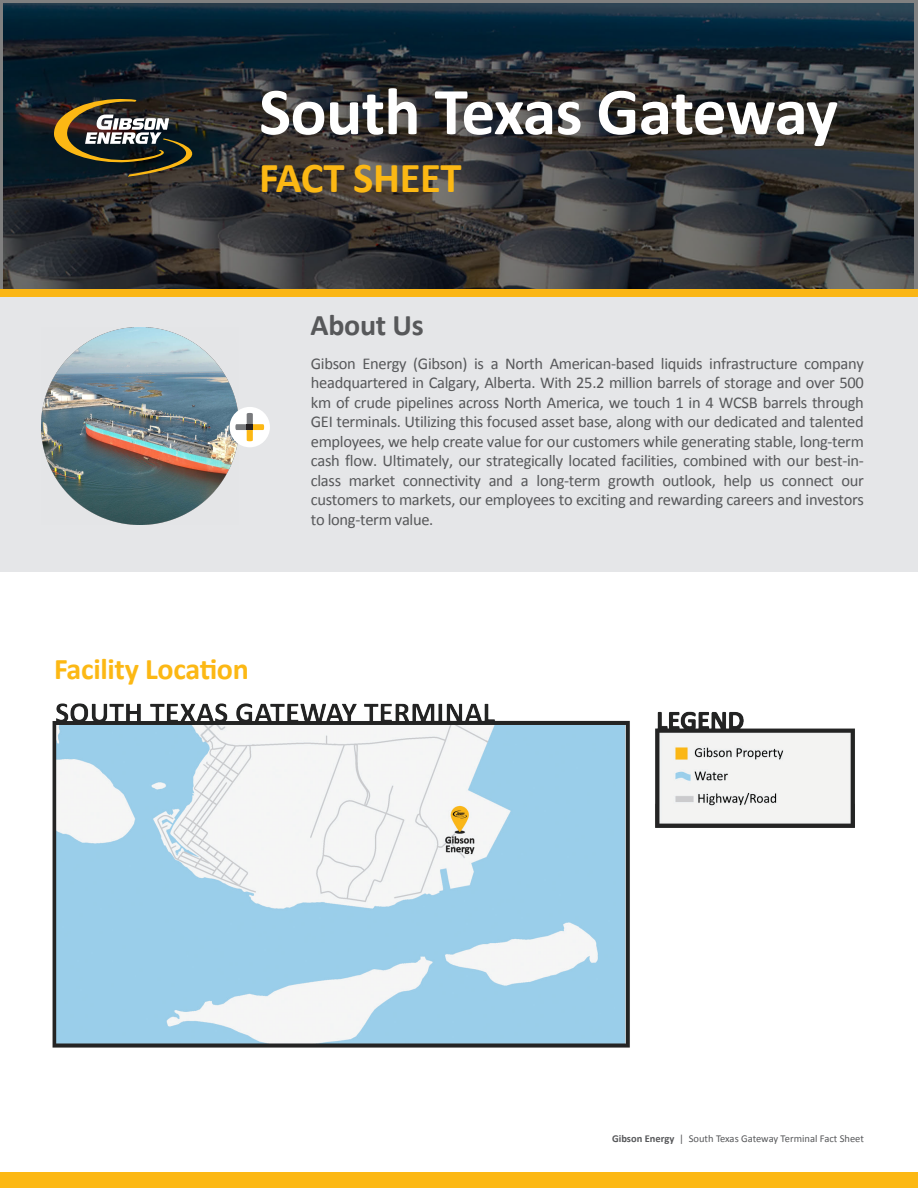
<style>
.page{position:relative;width:918px;height:1188px;background:#fff}
.page>*{position:absolute;margin:0;border:0;box-sizing:border-box;transform-origin:0 0}
.t1{font:700 67.5px "Calibri";letter-spacing:-.015em;color:#fff}
.t2{font:700 42.75px "Calibri";letter-spacing:-.01em;color:#fcb814}
.t3{font:700 30px "Calibri";letter-spacing:-.01em;color:#fcb814}
.t4{font:700 30px "Calibri";letter-spacing:-.01em;color:#57585a}
.t5{font:16.5px/19.5px "Calibri";letter-spacing:-.02em;color:#57585a;text-align:justify}
.t6{font:10.5px "Calibri";color:#57585a}
.s1{font-weight:700}
</style>
<div class="page">
<svg style="left:0;top:0;width:918px;height:289px"></svg>
<svg style="left:53px;top:99px;width:148px;height:78px"></svg>
<div style="left:0;top:289px;width:918px;height:8px;background:#fab616"></div>
<div style="left:0;top:1173px;width:918px;height:15px;background:#fcb814"></div>
<div style="left:0;top:297px;width:918px;height:275px;background:#e5e6e8"></div>
<img style="left:42px;top:328px;width:196px;height:196px">
<div style="left:230px;top:407px;width:40px;height:40px;background:#fff;border-radius:50%"></div>
<svg style="left:235px;top:413px;width:29px;height:28px"></svg>
<img style="left:52px;top:703px;width:803px;height:345px">
<h1 class="t1" style="left:259px;top:64px;width:580px">South Texas Gateway</h1>
<h2 class="t2" style="left:259px;top:148px;width:204px">FACT SHEET</h2>
<h3 class="t4" style="left:310px;top:304px;width:115px">About Us</h3>
<p class="t5" style="left:311px;top:353px;width:555px">Gibson Energy (Gibson) is a North American-based liquids infrastructure company headquartered in Calgary, Alberta. With 25.2 million barrels of storage and over 500 km of crude pipelines across North America, we touch 1 in 4 WCSB barrels through GEI terminals. Utilizing this focused asset base, along with our dedicated and talented employees, we help create value for our customers while generating stable, long-term cash flow. Ultimately, our strategically located facilities, combined with our best-in&shy;class market connectivity and a long-term growth outlook, help us connect our customers to markets, our employees to exciting and rewarding careers and investors to long-term value.</p>
<h3 class="t3" style="left:54px;top:648px;width:196px">Facility Location</h3>
<p class="t6" style="left:612px;top:1132px;width:253px"><span class="s1">Gibson Energy</span> | South Texas Gateway Terminal Fact Sheet</p>
</div>
